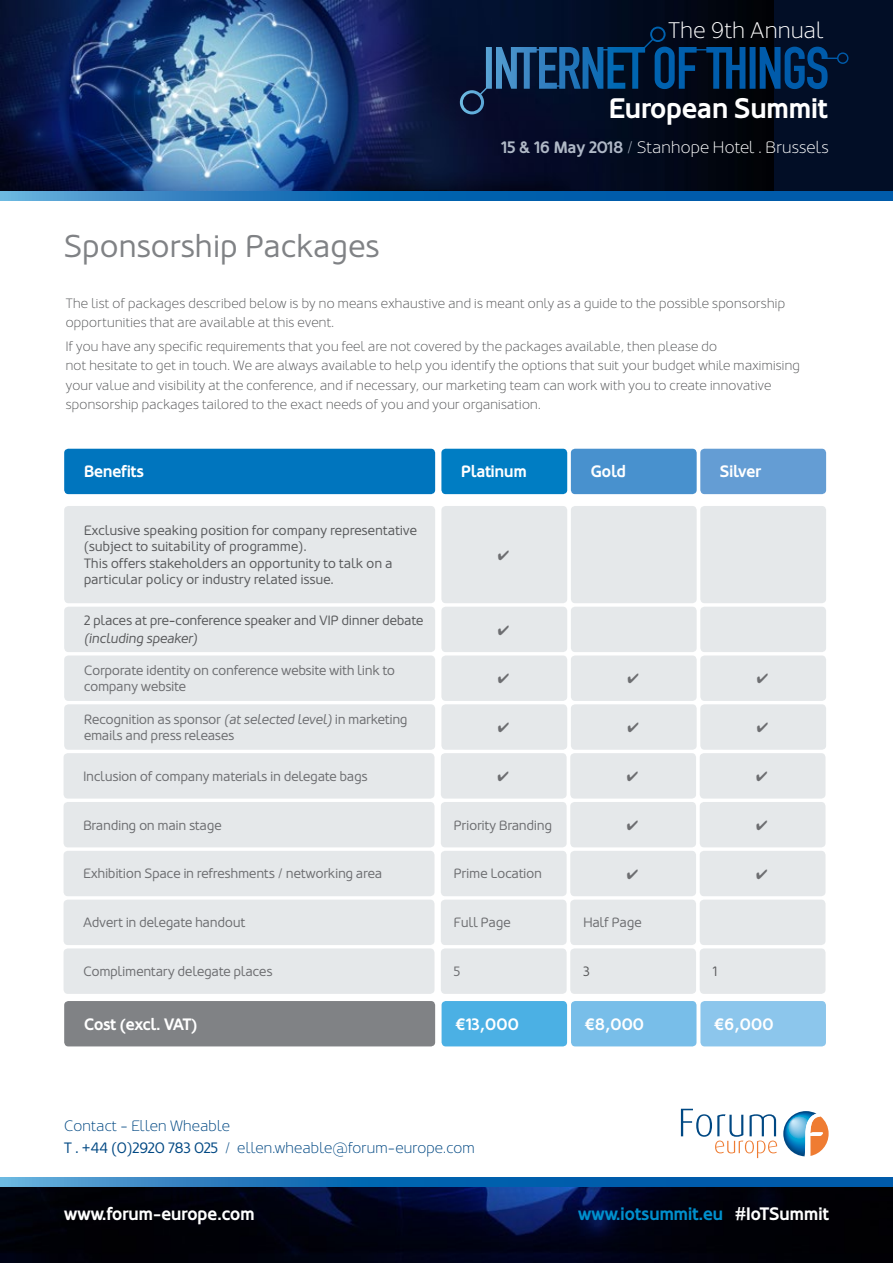
<style>
.page{position:relative;width:893px;height:1263px;background:#fff}
.page>*{position:absolute;margin:0;border:0;box-sizing:border-box;transform-origin:0 0}
.t1{font:31.5px "Oblik";letter-spacing:-.02em;color:#808285}
.t2{font:700 28.2px "Oblik";letter-spacing:-.03em;color:#fff}
.t3{font:300 22.5px "Oblik";letter-spacing:-.03em;color:#fff}
.t4{font:700 18px "Oblik";letter-spacing:-.03em;color:#0090cd}
.t5{font:700 18px "Oblik";letter-spacing:-.03em;color:#fff}
.t6{font:700 16.5px "Oblik";letter-spacing:-.03em;color:#fff}
.t7{font:300 16.5px "Oblik";letter-spacing:-.03em;color:#fff}
.t8{font:700 16.5px "Oblik";letter-spacing:-.05em;color:#fff}
.t9{font:300 15px/22.5px "Oblik";letter-spacing:-.03em;color:#004883}
.t10{font:300 13.5px/19.5px "Oblik";letter-spacing:-.03em;color:#58595b}
.t11{font:13.5px/16.5px "Oblik";letter-spacing:-.03em;color:#6d6e71}
.t12{font:13.5px/16.5px "Oblik";letter-spacing:-.02em;color:#58595b}
.t13{font:italic 13.5px "Oblik";letter-spacing:-.03em;color:#58595b}
.s1{font-weight:700;color:#afb8c6}
.s2{color:#afb8c6}
.s3{font-style:italic}
.s4{font-weight:400}
.s5{color:#fff}
</style>
<div class="page">
<div style="left:0;top:0;width:893px;height:191px;background:#020e26"></div>
<img style="left:0;top:0;width:774px;height:191px">
<svg style="left:460px;top:27px;width:383px;height:87px"></svg>
<img style="left:0;top:1186px;width:893px;height:77px">
<svg style="left:0;top:1177px;width:893px;height:9px;background:#166eb5"></svg>
<svg style="left:0;top:191px;width:893px;height:9px;background:#166eb5"></svg>
<svg style="left:681px;top:1109px;width:148px;height:49px"></svg>
<div style="left:64px;top:506px;width:371px;height:97px;background:#e5e8ea;border-radius:4px"></div>
<div style="left:64px;top:449px;width:371px;height:45px;background:#0075be;border-radius:4px"></div>
<div style="left:64px;top:1001px;width:371px;height:45px;background:#808285;border-radius:4px"></div>
<div style="left:64px;top:655px;width:371px;height:46px;background:#e5e8ea;border-radius:4px"></div>
<div style="left:64px;top:607px;width:371px;height:45px;background:#e5e8ea;border-radius:4px"></div>
<div style="left:64px;top:704px;width:371px;height:46px;background:#e5e8ea;border-radius:4px"></div>
<div style="left:64px;top:753px;width:370px;height:45px;background:#e5e8ea;border-radius:4px"></div>
<div style="left:64px;top:802px;width:370px;height:45px;background:#e5e8ea;border-radius:4px"></div>
<div style="left:64px;top:851px;width:370px;height:45px;background:#e5e8ea;border-radius:4px"></div>
<div style="left:64px;top:900px;width:370px;height:45px;background:#e5e8ea;border-radius:4px"></div>
<div style="left:64px;top:948px;width:370px;height:46px;background:#e5e8ea;border-radius:4px"></div>
<div style="left:441px;top:506px;width:126px;height:97px;background:#e5e8ea;border-radius:4px"></div>
<div style="left:441px;top:449px;width:126px;height:45px;background:#007dc3;border-radius:4px"></div>
<div style="left:442px;top:1001px;width:125px;height:45px;background:#4bb0e4;border-radius:4px"></div>
<div style="left:441px;top:655px;width:126px;height:46px;background:#e5e8ea;border-radius:4px"></div>
<div style="left:441px;top:607px;width:126px;height:45px;background:#e5e8ea;border-radius:4px"></div>
<div style="left:441px;top:704px;width:126px;height:46px;background:#e5e8ea;border-radius:4px"></div>
<div style="left:441px;top:753px;width:126px;height:45px;background:#e5e8ea;border-radius:4px"></div>
<div style="left:441px;top:802px;width:126px;height:45px;background:#e5e8ea;border-radius:4px"></div>
<div style="left:441px;top:851px;width:126px;height:45px;background:#e5e8ea;border-radius:4px"></div>
<div style="left:441px;top:900px;width:126px;height:45px;background:#e5e8ea;border-radius:4px"></div>
<div style="left:441px;top:948px;width:126px;height:46px;background:#e5e8ea;border-radius:4px"></div>
<div style="left:571px;top:506px;width:126px;height:97px;background:#e5e8ea;border-radius:4px"></div>
<div style="left:700px;top:506px;width:126px;height:97px;background:#e5e8ea;border-radius:4px"></div>
<div style="left:571px;top:449px;width:126px;height:45px;background:#4891ce;border-radius:4px"></div>
<div style="left:700px;top:449px;width:126px;height:45px;background:#649dd4;border-radius:4px"></div>
<div style="left:571px;top:1001px;width:125px;height:45px;background:#78bee9;border-radius:4px"></div>
<div style="left:700px;top:1001px;width:126px;height:45px;background:#8cc6ec;border-radius:4px"></div>
<div style="left:571px;top:655px;width:126px;height:46px;background:#e5e8ea;border-radius:4px"></div>
<div style="left:571px;top:607px;width:126px;height:45px;background:#e5e8ea;border-radius:4px"></div>
<div style="left:700px;top:655px;width:126px;height:46px;background:#e5e8ea;border-radius:4px"></div>
<div style="left:700px;top:607px;width:126px;height:45px;background:#e5e8ea;border-radius:4px"></div>
<div style="left:571px;top:704px;width:126px;height:46px;background:#e5e8ea;border-radius:4px"></div>
<div style="left:700px;top:704px;width:126px;height:46px;background:#e5e8ea;border-radius:4px"></div>
<div style="left:570px;top:753px;width:126px;height:45px;background:#e5e8ea;border-radius:4px"></div>
<div style="left:700px;top:753px;width:125px;height:45px;background:#e5e8ea;border-radius:4px"></div>
<div style="left:570px;top:802px;width:126px;height:45px;background:#e5e8ea;border-radius:4px"></div>
<div style="left:700px;top:802px;width:125px;height:45px;background:#e5e8ea;border-radius:4px"></div>
<div style="left:570px;top:851px;width:126px;height:45px;background:#e5e8ea;border-radius:4px"></div>
<div style="left:700px;top:851px;width:125px;height:45px;background:#e5e8ea;border-radius:4px"></div>
<div style="left:570px;top:900px;width:126px;height:45px;background:#e5e8ea;border-radius:4px"></div>
<div style="left:700px;top:900px;width:125px;height:45px;background:#e5e8ea;border-radius:4px"></div>
<div style="left:570px;top:948px;width:126px;height:46px;background:#e5e8ea;border-radius:4px"></div>
<div style="left:700px;top:948px;width:125px;height:46px;background:#e5e8ea;border-radius:4px"></div>
<h3 class="t3" style="left:668px;top:17px;width:158px">The 9th Annual</h3>
<h1 class="t1" style="left:64px;top:228px;width:318px">Sponsorship Packages</h1>
<h2 class="t2" style="left:609px;top:91px;width:221px">European Summit</h2>
<p class="t7" style="left:501px;top:138px;width:330px"><span class="s1">15 &amp; 16 May 2018</span> <span class="s2">/</span> Stanhope Hotel . Brussels</p>
<p class="t10" style="left:65px;top:293px;width:721px">The list of packages described below is by no means exhaustive and is meant only as a guide to the possible sponsorship opportunities that are available at this event.</p>
<p class="t10" style="left:65px;top:337px;width:736px">If you have any specific requirements that you feel are not covered by the packages available, then please do<br>not hesitate to get in touch. We are always available to help you identify the options that suit your budget while maximising your value and visibility at the conference, and if necessary, our marketing team can work with you to create innovative sponsorship packages tailored to the exact needs of you and your organisation.</p>
<p class="t6" style="left:84px;top:462px;width:62px">Benefits</p>
<p class="t12" style="left:84px;top:522px;width:335px">Exclusive speaking position for company representative (subject to suitability of programme).<br>This offers stakeholders an opportunity to talk on a particular policy or industry related issue.</p>
<p class="t12" style="left:84px;top:612px;width:341px">2 places at pre-conference speaker and VIP dinner debate</p>
<p class="t13" style="left:84px;top:631px;width:115px">(including speaker)</p>
<p class="t11" style="left:84px;top:662px;width:313px">Corporate identity on conference website with link to company website</p>
<p class="t11" style="left:84px;top:711px;width:326px">Recognition as sponsor <span class="s3">(at selected level)</span> in marketing emails and press releases</p>
<p class="t11" style="left:83px;top:768px;width:286px">Inclusion of company materials in delegate bags</p>
<p class="t11" style="left:83px;top:817px;width:140px">Branding on main stage</p>
<p class="t11" style="left:83px;top:866px;width:301px">Exhibition Space in refreshments / networking area</p>
<p class="t11" style="left:83px;top:914px;width:164px">Advert in delegate handout</p>
<p class="t11" style="left:83px;top:963px;width:191px">Complimentary delegate places</p>
<p class="t8" style="left:84px;top:1014px;width:115px">Cost (excl. VAT)</p>
<p class="t6" style="left:461px;top:462px;width:68px">Platinum</p>
<p class="t11" style="left:454px;top:817px;width:100px">Priority Branding</p>
<p class="t11" style="left:454px;top:866px;width:90px">Prime Location</p>
<p class="t11" style="left:454px;top:914px;width:59px">Full Page</p>
<p class="t11" style="left:454px;top:963px;width:8px">5</p>
<p class="t6" style="left:454px;top:1014px;width:66px">€13,000</p>
<p class="t6" style="left:590px;top:462px;width:37px">Gold</p>
<p class="t6" style="left:720px;top:462px;width:43px">Silver</p>
<p class="t11" style="left:583px;top:914px;width:60px">Half Page</p>
<p class="t12" style="left:583px;top:963px;width:8px">3</p>
<p class="t12" style="left:712px;top:963px;width:7px">1</p>
<p class="t6" style="left:584px;top:1014px;width:62px">€8,000</p>
<p class="t6" style="left:713px;top:1014px;width:62px">€6,000</p>
<p class="t9" style="left:64px;top:1115px;width:413px">Contact - Ellen Wheable<br><span class="s4">T . +44 (0)2920 783 025</span> / ellen.wheable@forum-europe.com</p>
<h3 class="t5" style="left:64px;top:1203px;width:193px">www.forum-europe.com</h3>
<h3 class="t4" style="left:578px;top:1203px;width:253px">www.iotsummit.eu <span class="s5">#IoTSummit</span></h3>
</div>
